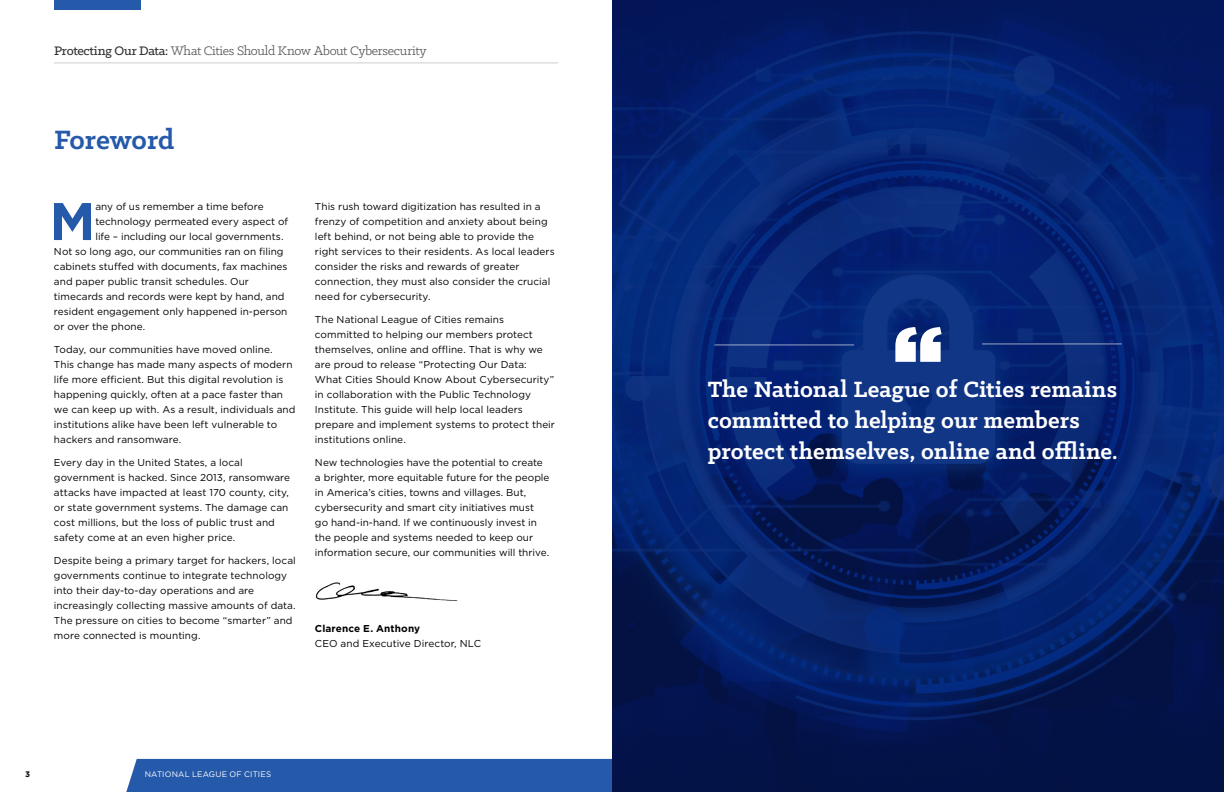
<style>
.page{position:relative;width:1224px;height:792px;background:#fff}
.page>*{position:absolute;margin:0;border:0;box-sizing:border-box;transform-origin:0 0}
.t1{font:700 52.9px "Gotham";color:#2559a9}
.t2{font:700 30px "Klinic Slab";letter-spacing:-.005em;color:#2559a9}
.t3{font:700 25px/31px "Klinic Slab";letter-spacing:.005em;color:#fff}
.t4{font:14px "Klinic Slab";letter-spacing:-.02em;color:#525252}
.t5{font:10px/15px "Gotham";letter-spacing:.005em;color:#000}
.t6{font:700 10px "Gotham";letter-spacing:.01em;color:#000}
.t7{font:8px "Gotham";letter-spacing:.02em;color:#fff}
.t8{font:700 8px "Gotham";color:#000}
.s1{font-weight:500;color:#343333}
</style>
<div class="page">
<div style="left:126px;top:759px;width:486px;height:33px;background:#2559a9"></div>
<div style="left:54px;top:0;width:86px;height:9px;background:#2559a9"></div>
<hr style="left:54px;top:63px;width:504px;height:1px;background:#cdcdcc">
<svg style="left:612px;top:0;width:612px;height:792px;background:#052069"></svg>
<img style="left:315px;top:582px;width:143px;height:19px">
<svg style="left:895px;top:327px;width:47px;height:35px"></svg>
<hr style="left:714px;top:344px;width:140px;height:1px;background:#fff">
<hr style="left:982px;top:343px;width:140px;height:1px;background:#fff">
<h3 class="t4" style="left:54px;top:41px;width:374px"><span class="s1">Protecting Our Data:</span> What Cities Should Know About Cybersecurity</h3>
<h2 class="t2" style="left:54px;top:120px;width:122px">Foreword</h2>
<h1 class="t1" style="left:50px;top:186px;width:47px">M</h1>
<p class="t5" style="left:95px;top:199px;width:170px">any of us remember a time before</p>
<p class="t5" style="left:95px;top:214px;width:194px">technology permeated every aspect of</p>
<p class="t5" style="left:95px;top:229px;width:190px">life – including our local governments.</p>
<p class="t5" style="left:54px;top:244px;width:231px">Not so long ago, our communities ran on filing</p>
<p class="t5" style="left:54px;top:259px;width:235px">cabinets stuffed with documents, fax machines</p>
<p class="t5" style="left:54px;top:274px;width:196px">and paper public transit schedules. Our</p>
<p class="t5" style="left:54px;top:289px;width:232px">timecards and records were kept by hand, and</p>
<p class="t5" style="left:54px;top:304px;width:235px">resident engagement only happened in-person</p>
<p class="t5" style="left:54px;top:319px;width:93px">or over the phone.</p>
<p class="t5" style="left:54px;top:342px;width:243px">Today, our communities have moved online.<br>This change has made many aspects of modern life more efficient. But this digital revolution is happening quickly, often at a pace faster than we can keep up with. As a result, individuals and institutions alike have been left vulnerable to hackers and ransomware.</p>
<p class="t5" style="left:54px;top:455px;width:238px">Every day in the United States, a local government is hacked. Since 2013, ransomware attacks have impacted at least 170 county, city, or state government systems. The damage can cost millions, but the loss of public trust and safety come at an even higher price.</p>
<p class="t5" style="left:54px;top:553px;width:243px">Despite being a primary target for hackers, local governments continue to integrate technology into their day-to-day operations and are increasingly collecting massive amounts of data.<br>The pressure on cities to become “smarter” and more connected is mounting.</p>
<p class="t5" style="left:315px;top:199px;width:241px">This rush toward digitization has resulted in a frenzy of competition and anxiety about being left behind, or not being able to provide the right services to their residents. As local leaders consider the risks and rewards of greater connection, they must also consider the crucial need for cybersecurity.</p>
<p class="t5" style="left:315px;top:312px;width:242px">The National League of Cities remains committed to helping our members protect themselves, online and offline. That is why we are proud to release “Protecting Our Data:<br>What Cities Should Know About Cybersecurity” in collaboration with the Public Technology Institute. This guide will help local leaders prepare and implement systems to protect their institutions online.</p>
<p class="t5" style="left:315px;top:455px;width:236px">New technologies have the potential to create a brighter, more equitable future for the people in America’s cities, towns and villages. But, cybersecurity and smart city initiatives must go hand-in-hand. If we continuously invest in the people and systems needed to keep our information secure, our communities will thrive.</p>
<p class="t6" style="left:315px;top:622px;width:107px">Clarence E. Anthony</p>
<p class="t5" style="left:315px;top:636px;width:168px">CEO and Executive Director, NLC</p>
<p class="t8" style="left:25px;top:769px;width:6px">3</p>
<p class="t7" style="left:145px;top:769px;width:128px">NATIONAL LEAGUE OF CITIES</p>
<h3 class="t3" style="left:708px;top:373px;width:411px">The National League of Cities remains committed to helping our members protect themselves, online and offline.</h3>
</div>
